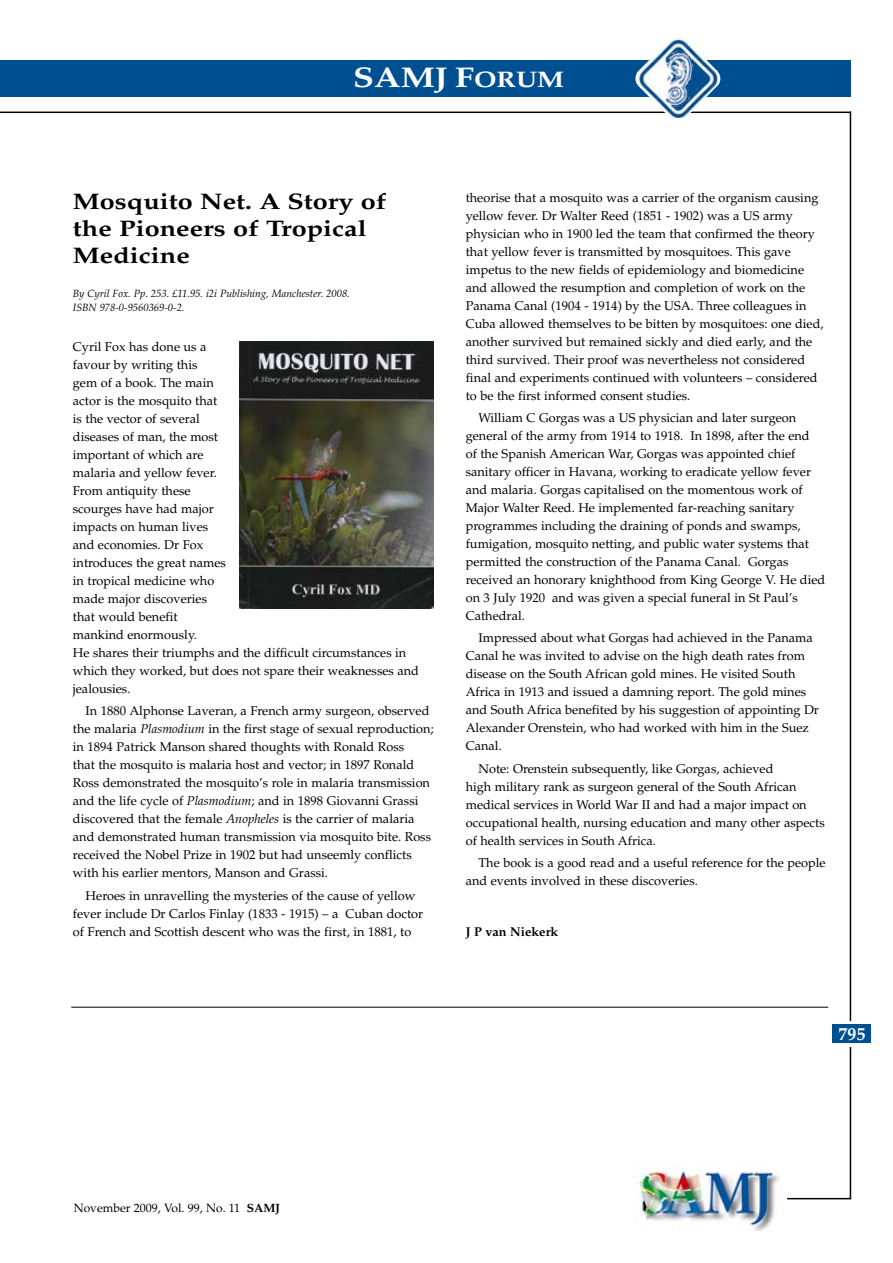
<style>
.page{position:relative;width:893px;height:1263px;background:#fff}
.page>*{position:absolute;margin:0;border:0;box-sizing:border-box;transform-origin:0 0}
.t1{font:700 28.5px "Palatino";color:#fff;scale:1.2 1}
.t2{font:700 22.5px/27px "Palatino";color:#000;scale:1.2 1}
.t3{font:700 18px "Palatino";color:#fff}
.t4{font:12.75px/18px "Palatino";color:#000}
.t5{font:700 12.75px "Palatino";color:#000}
.t6{font:12px "Palatino";color:#000}
.t7{font:italic 10.5px/13.5px "Palatino";color:#000}
.s1{font-size:22.5px}
.s2{font-style:italic}
.s3{font-weight:700}
</style>
<div class="page">
<hr style="left:850px;top:111px;width:1px;height:1088px;background:#000">
<div style="left:836px;top:1021px;width:28px;height:25px;background:#fff"></div>
<hr style="left:787px;top:1198px;width:64px;height:1px;background:#000">
<div style="left:0;top:60px;width:850px;height:37px;background:#005091"></div>
<hr style="left:0;top:112px;width:850px;height:1px;background:#000">
<img style="left:635px;top:37px;width:85px;height:83px">
<img style="left:634px;top:1163px;width:145px;height:69px">
<div style="left:832px;top:1024px;width:38px;height:19px;background:#005091"></div>
<hr style="left:71px;top:1007px;width:757px;height:1px;background:#000">
<img style="left:240px;top:341px;width:193px;height:268px">
<h1 class="t1" style="left:353px;top:61px;width:177px">SAMJ F<span class="s1">ORUM</span></h1>
<h2 class="t2" style="left:73px;top:188px;width:263px">Mosquito Net. A Story of the Pioneers of Tropical<br>Medicine</h2>
<p class="t7" style="left:73px;top:287px;width:279px">By Cyril Fox. Pp. 253. £11.95. i2i Publishing, Manchester. 2008.<br>ISBN 978-0-9560369-0-2.</p>
<p class="t4" style="left:73px;top:338px;width:348px">Cyril Fox has done us a<br>favour by writing this<br>gem of a book. The main<br>actor is the mosquito that<br>is the vector of several<br>diseases of man, the most<br>important of which are<br>malaria and yellow fever.<br>From antiquity these<br>scourges have had major<br>impacts on human lives<br>and economies. Dr Fox<br>introduces the great names<br>in tropical medicine who<br>made major discoveries<br>that would benefit<br>mankind enormously.<br>He shares their triumphs and the difficult circumstances in which they worked, but does not spare their weaknesses and jealousies.</p>
<p class="t4" style="left:73px;top:702px;width:362px;text-indent:13px">In 1880 Alphonse Laveran, a French army surgeon, observed the malaria <span class="s2">Plasmodium</span> in the first stage of sexual reproduction; in 1894 Patrick Manson shared thoughts with Ronald Ross<br>that the mosquito is malaria host and vector; in 1897 Ronald Ross demonstrated the mosquito’s role in malaria transmission and the life cycle of <span class="s2">Plasmodium</span>; and in 1898 Giovanni Grassi discovered that the female <span class="s2">Anopheles</span> is the carrier of malaria and demonstrated human transmission via mosquito bite. Ross received the Nobel Prize in 1902 but had unseemly conflicts with his earlier mentors, Manson and Grassi.</p>
<p class="t4" style="left:73px;top:886px;width:352px;text-indent:13px">Heroes in unravelling the mysteries of the cause of yellow fever include Dr Carlos Finlay (1833 - 1915) – a Cuban doctor of French and Scottish descent who was the first, in 1881, to</p>
<p class="t4" style="left:466px;top:189px;width:359px">theorise that a mosquito was a carrier of the organism causing yellow fever. Dr Walter Reed (1851 - 1902) was a US army physician who in 1900 led the team that confirmed the theory that yellow fever is transmitted by mosquitoes. This gave impetus to the new fields of epidemiology and biomedicine and allowed the resumption and completion of work on the Panama Canal (1904 - 1914) by the USA. Three colleagues in Cuba allowed themselves to be bitten by mosquitoes: one died, another survived but remained sickly and died early, and the third survived. Their proof was nevertheless not considered final and experiments continued with volunteers – considered to be the first informed consent studies.</p>
<p class="t4" style="left:466px;top:409px;width:361px;text-indent:13px">William C Gorgas was a US physician and later surgeon general of the army from 1914 to 1918. In 1898, after the end<br>of the Spanish American War, Gorgas was appointed chief sanitary officer in Havana, working to eradicate yellow fever and malaria. Gorgas capitalised on the momentous work of Major Walter Reed. He implemented far-reaching sanitary programmes including the draining of ponds and swamps, fumigation, mosquito netting, and public water systems that permitted the construction of the Panama Canal. Gorgas received an honorary knighthood from King George V. He died on 3 July 1920 and was given a special funeral in St Paul’s Cathedral.</p>
<p class="t4" style="left:466px;top:629px;width:355px;text-indent:13px">Impressed about what Gorgas had achieved in the Panama Canal he was invited to advise on the high death rates from disease on the South African gold mines. He visited South Africa in 1913 and issued a damning report. The gold mines and South Africa benefited by his suggestion of appointing Dr Alexander Orenstein, who had worked with him in the Suez Canal.</p>
<p class="t4" style="left:466px;top:759px;width:361px;text-indent:13px">Note: Orenstein subsequently, like Gorgas, achieved<br>high military rank as surgeon general of the South African medical services in World War II and had a major impact on occupational health, nursing education and many other aspects of health services in South Africa.</p>
<p class="t4" style="left:466px;top:854px;width:361px;text-indent:13px">The book is a good read and a useful reference for the people and events involved in these discoveries.</p>
<p class="t5" style="left:466px;top:924px;width:94px">J P van Niekerk</p>
<h3 class="t3" style="left:838px;top:1023px;width:28px">795</h3>
<p class="t6" style="left:74px;top:1201px;width:208px">November 2009, Vol. 99, No. 11 <span class="s3">SAMJ</span></p>
</div>
